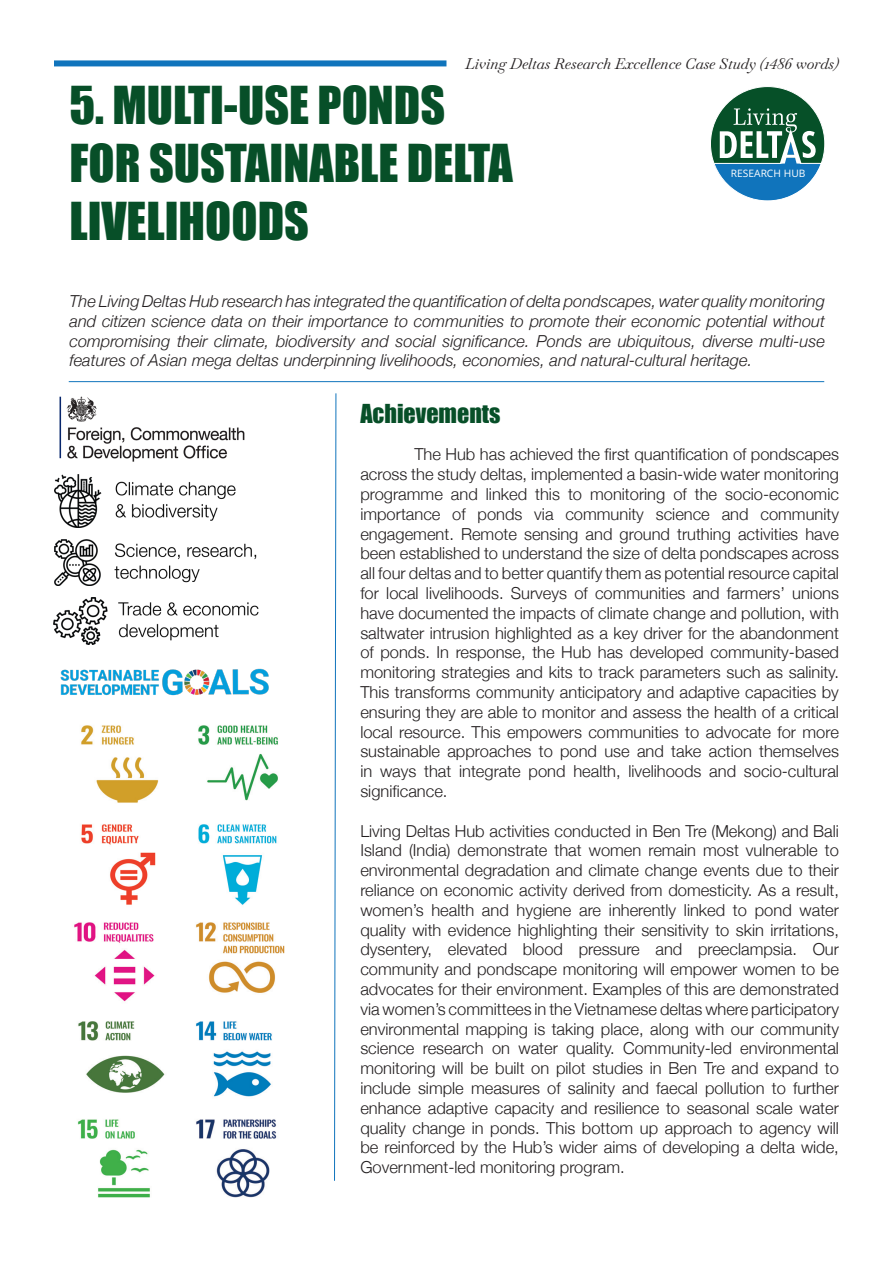
<style>
.page{position:relative;width:893px;height:1263px;background:#fff}
.page>*{position:absolute;margin:0;border:0;box-sizing:border-box;transform-origin:0 0}
.t1{font:48px/57.6px "Impact";color:#074f28}
.t2{font:24px "Impact";color:#074f28}
.t3{font:300 16.5px/19.8px "Helvetica Neue";color:#231f20;text-align:justify}
.t4{font:italic 300 16.5px/19.8px "Helvetica Neue";color:#231f20;text-align:justify}
.t5{font:italic 15px "Baskervville";color:#231f20}
.t6{font:10.2px "Open Sans";color:#fff}
</style>
<div class="page">
<div style="left:54px;top:60px;width:392px;height:6px;background:#1074bc"></div>
<svg style="left:710px;top:86px;width:115px;height:115px"></svg>
<hr style="left:69px;top:381px;width:755px;height:1px;background:#1074bc">
<svg style="left:334px;top:393px;width:3px;height:788px"></svg>
<img style="left:60px;top:668px;width:209px;height:28px">
<img style="left:74px;top:725px;width:91px;height:473px">
<img style="left:196px;top:725px;width:89px;height:473px">
<img style="left:59px;top:396px;width:186px;height:66px">
<img style="left:54px;top:475px;width:181px;height:53px">
<img style="left:54px;top:539px;width:203px;height:47px">
<img style="left:53px;top:597px;width:205px;height:48px">
<p class="t5" style="left:465px;top:52px;width:375px">Living Deltas Research Excellence Case Study (1486 words)</p>
<p class="t1" style="left:69px;top:75px;width:445px">5. MULTI-USE PONDS<br>FOR SUSTAINABLE DELTA<br>LIVELIHOODS</p>
<p class="t6" style="left:731px;top:166px;width:76px">RESEARCH HUB</p>
<p class="t4" style="left:69px;top:290px;width:757px">The Living Deltas Hub research has integrated the quantification of delta pondscapes, water quality monitoring and citizen science data on their importance to communities to promote their economic potential without compromising their climate, biodiversity and social significance. Ponds are ubiquitous, diverse multi-use features of Asian mega deltas underpinning livelihoods, economies, and natural-cultural heritage.</p>
<p class="t2" style="left:360px;top:395px;width:142px">Achievements</p>
<p class="t3" style="left:360px;top:443px;width:480px;text-indent:54px">The Hub has achieved the first quantification of pondscapes across the study deltas, implemented a basin-wide water monitoring programme and linked this to monitoring of the socio-economic importance of ponds via community science and community engagement. Remote sensing and ground truthing activities have been established to understand the size of delta pondscapes across all four deltas and to better quantify them as potential resource capital for local livelihoods. Surveys of communities and farmers’ unions have documented the impacts of climate change and pollution, with saltwater intrusion highlighted as a key driver for the abandonment of ponds. In response, the Hub has developed community-based monitoring strategies and kits to track parameters such as salinity.<br>This transforms community anticipatory and adaptive capacities by ensuring they are able to monitor and assess the health of a critical local resource. This empowers communities to advocate for more sustainable approaches to pond use and take action themselves in ways that integrate pond health, livelihoods and socio-cultural significance.</p>
<p class="t3" style="left:360px;top:820px;width:480px">Living Deltas Hub activities conducted in Ben Tre (Mekong) and Bali Island (India) demonstrate that women remain most vulnerable to environmental degradation and climate change events due to their reliance on economic activity derived from domesticity. As a result, women’s health and hygiene are inherently linked to pond water quality with evidence highlighting their sensitivity to skin irritations, dysentery, elevated blood pressure and preeclampsia. Our community and pondscape monitoring will empower women to be advocates for their environment. Examples of this are demonstrated via women’s committees in the Vietnamese deltas where participatory environmental mapping is taking place, along with our community science research on water quality. Community-led environmental monitoring will be built on pilot studies in Ben Tre and expand to include simple measures of salinity and faecal pollution to further enhance adaptive capacity and resilience to seasonal scale water quality change in ponds. This bottom up approach to agency will be reinforced by the Hub’s wider aims of developing a delta wide, Government-led monitoring program.</p>
</div>
